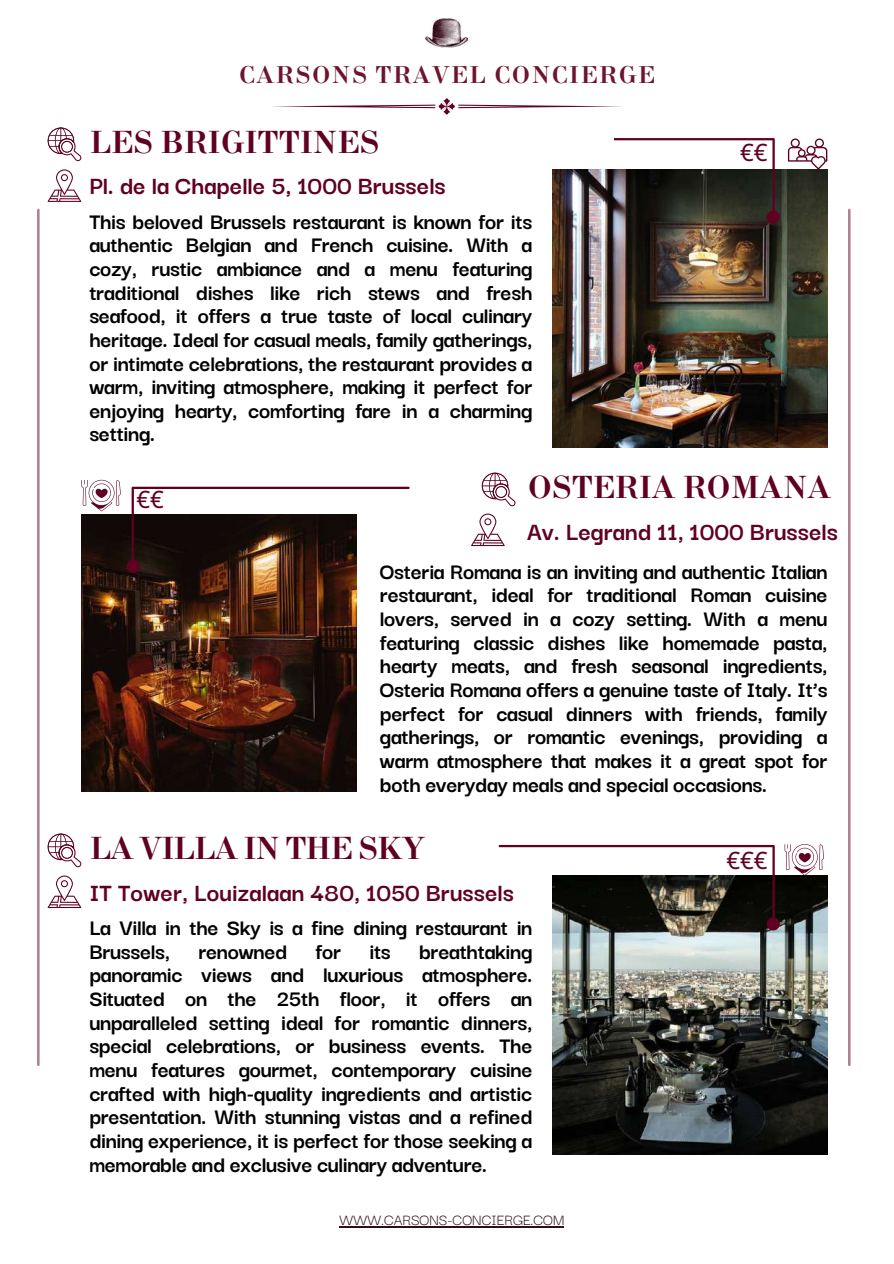
<style>
.page{position:relative;width:894px;height:1264px;background:#fff}
.page>*{position:absolute;margin:0;border:0;box-sizing:border-box;transform-origin:0 0}
.t1{font:700 31.5px "New Standard";color:#600122}
.t2{font:700 31.5px "New Standard";letter-spacing:-.03em;color:#600122}
.t3{font:700 27px "Darker Grotesque";color:#600122}
.t4{font:700 24px/23.7px "Darker Grotesque";letter-spacing:-.015em;color:#000;text-align:justify}
.t5{font:700 24px "New Standard";letter-spacing:.06em;color:#6d152e}
.t6{font:24px "Noto Sans";color:#600122}
.t7{font:16.5px "Darker Grotesque";color:#300c16}
</style>
<div class="page">
<img style="left:424px;top:18px;width:45px;height:30px">
<svg style="left:272px;top:98px;width:350px;height:16px"></svg>
<hr style="left:37px;top:209px;width:2px;height:857px;background:#600122">
<hr style="left:847px;top:209px;width:3px;height:857px;background:#600122">
<img style="left:81px;top:573px;width:275px;height:218px">
<svg style="left:48px;top:169px;width:33px;height:33px"></svg>
<img style="left:552px;top:169px;width:274px;height:278px">
<img style="left:552px;top:138px;width:227px;height:85px">
<svg style="left:48px;top:127px;width:33px;height:34px"></svg>
<img style="left:552px;top:875px;width:274px;height:279px">
<div style="left:347px;top:131px;width:266px;height:23px;background:#fff"></div>
<svg style="left:48px;top:875px;width:33px;height:33px"></svg>
<svg style="left:48px;top:833px;width:33px;height:34px"></svg>
<svg style="left:498px;top:844px;width:325px;height:86px"></svg>
<svg style="left:481px;top:472px;width:34px;height:34px"></svg>
<svg style="left:787px;top:138px;width:40px;height:31px"></svg>
<svg style="left:81px;top:480px;width:328px;height:93px"></svg>
<svg style="left:471px;top:513px;width:33px;height:33px"></svg>
<hr style="left:339px;top:1226px;width:225px;height:1px;background:#300c16">
<p class="t5" style="left:239px;top:60px;width:417px">CARSONS TRAVEL CONCIERGE</p>
<h1 class="t1" style="left:89px;top:122px;width:291px">LES BRIGITTINES</h1>
<p class="t3" style="left:89px;top:166px;width:358px">Pl. de la Chapelle 5, 1000 Brussels</p>
<p class="t4" style="left:89px;top:208px;width:444px">This beloved Brussels restaurant is known for its authentic Belgian and French cuisine. With a cozy, rustic ambiance and a menu featuring traditional dishes like rich stews and fresh seafood, it offers a true taste of local culinary heritage. Ideal for casual meals, family gatherings, or intimate celebrations, the restaurant provides a warm, inviting atmosphere, making it perfect for enjoying hearty, comforting fare in a charming setting.</p>
<p class="t6" style="left:740px;top:135px;width:29px">€€</p>
<p class="t6" style="left:136px;top:482px;width:29px">€€</p>
<h1 class="t1" style="left:527px;top:467px;width:305px">OSTERIA ROMANA</h1>
<p class="t3" style="left:526px;top:511px;width:312px">Av. Legrand 11, 1000 Brussels</p>
<p class="t4" style="left:380px;top:557px;width:449px">Osteria Romana is an inviting and authentic Italian restaurant, ideal for traditional Roman cuisine lovers, served in a cozy setting. With a menu featuring classic dishes like homemade pasta, hearty meats, and fresh seasonal ingredients, Osteria Romana offers a genuine taste of Italy. It’s perfect for casual dinners with friends, family gatherings, or romantic evenings, providing a warm atmosphere that makes it a great spot for both everyday meals and special occasions.</p>
<h1 class="t2" style="left:89px;top:828px;width:336px">LA VILLA IN THE SKY</h1>
<p class="t3" style="left:89px;top:872px;width:426px">IT Tower, Louizalaan 480, 1050 Brussels</p>
<p class="t4" style="left:89px;top:914px;width:444px">La Villa in the Sky is a fine dining restaurant in Brussels, renowned for its breathtaking panoramic views and luxurious atmosphere.<br>Situated on the 25th floor, it offers an unparalleled setting ideal for romantic dinners, special celebrations, or business events. The menu features gourmet, contemporary cuisine crafted with high-quality ingredients and artistic presentation. With stunning vistas and a refined dining experience, it is perfect for those seeking a memorable and exclusive culinary adventure.</p>
<p class="t7" style="left:339px;top:1207px;width:226px">WWW.CARSONS-CONCIERGE.COM</p>
<p class="t6" style="left:726px;top:843px;width:43px">€€€</p>
</div>
